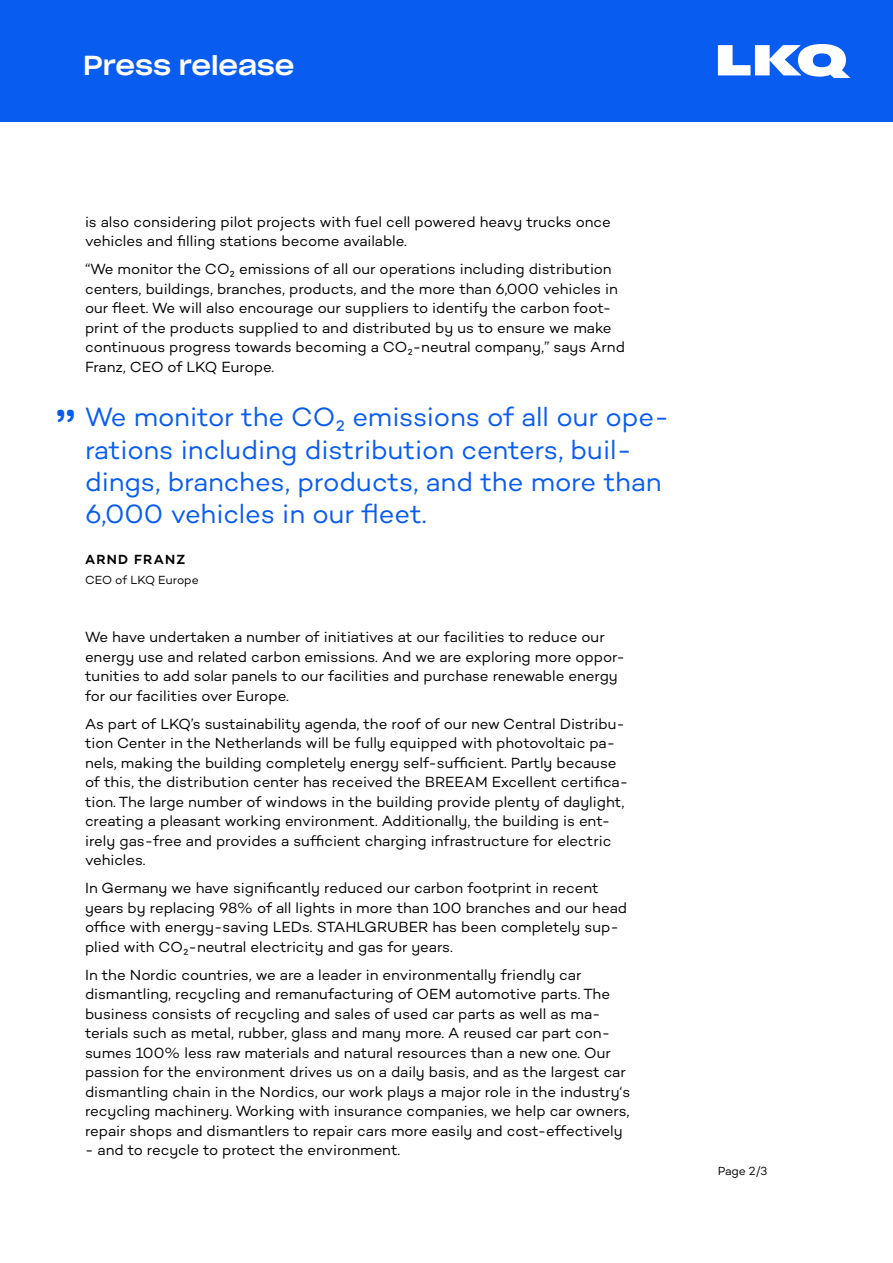
<style>
.page{position:relative;width:893px;height:1263px;background:#fff}
.page>*{position:absolute;margin:0;border:0;box-sizing:border-box;transform-origin:0 0}
.t1{font:42px "Sharp Grotesk Medium 22";color:#085cf0}
.t2{font:27px/32.4px "Campton";letter-spacing:-.005em;color:#085cf0}
.t3{font:27px "Sharp Grotesk Medium 22";color:#fff}
.t4{font:15px/19.5px "Campton";letter-spacing:-.005em;color:#000}
.t5{font:600 13.5px "Campton";letter-spacing:.09em;color:#000}
.t6{font:12px "Campton";letter-spacing:-.005em;color:#000}
</style>
<div class="page">
<div style="left:0;top:0;width:893px;height:122px;background:#085cf0"></div>
<svg style="left:718px;top:44px;width:132px;height:34px"></svg>
<h2 class="t3" style="left:83px;top:42px;width:213px">Press release</h2>
<p class="t4" style="left:85px;top:212px;width:527px">is also considering pilot projects with fuel cell powered heavy trucks once vehicles and filling stations become available.</p>
<p class="t4" style="left:85px;top:259px;width:541px">“We monitor the CO₂ emissions of all our operations including distribution centers, buildings, branches, products, and the more than 6,000 vehicles in our fleet. We will also encourage our suppliers to identify the carbon foot&shy;print of the products supplied to and distributed by us to ensure we make continuous progress towards becoming a CO₂-neutral company,” says Arnd Franz, CEO of LKQ Europe.</p>
<h1 class="t1" style="left:55px;top:388px;width:24px">”</h1>
<h2 class="t2" style="left:85px;top:400px;width:586px">We monitor the CO₂ emissions of all our ope&shy;rations including distribution centers, buil&shy;dings, branches, products, and the more than 6,000 vehicles in our fleet.</h2>
<p class="t5" style="left:85px;top:551px;width:102px">ARND FRANZ</p>
<p class="t6" style="left:85px;top:572px;width:115px">CEO of LKQ Europe</p>
<p class="t4" style="left:85px;top:627px;width:541px">We have undertaken a number of initiatives at our facilities to reduce our energy use and related carbon emissions. And we are exploring more oppor&shy;tunities to add solar panels to our facilities and purchase renewable energy for our facilities over Europe.</p>
<p class="t4" style="left:85px;top:714px;width:545px">As part of LKQ’s sustainability agenda, the roof of our new Central Distribu&shy;tion Center in the Netherlands will be fully equipped with photovoltaic pa&shy;nels, making the building completely energy self-sufficient. Partly because of this, the distribution center has received the BREEAM Excellent certifica&shy;tion. The large number of windows in the building provide plenty of daylight, creating a pleasant working environment. Additionally, the building is ent&shy;irely gas-free and provides a sufficient charging infrastructure for electric vehicles.</p>
<p class="t4" style="left:85px;top:878px;width:544px">In Germany we have significantly reduced our carbon footprint in recent years by replacing 98% of all lights in more than 100 branches and our head office with energy-saving LEDs. STAHLGRUBER has been completely sup&shy;plied with CO₂-neutral electricity and gas for years.</p>
<p class="t4" style="left:85px;top:965px;width:547px">In the Nordic countries, we are a leader in environmentally friendly car dismantling, recycling and remanufacturing of OEM automotive parts. The business consists of recycling and sales of used car parts as well as ma&shy;terials such as metal, rubber, glass and many more. A reused car part con&shy;sumes 100% less raw materials and natural resources than a new one. Our passion for the environment drives us on a daily basis, and as the largest car dismantling chain in the Nordics, our work plays a major role in the industry‘s recycling machinery. Working with insurance companies, we help car owners, repair shops and dismantlers to repair cars more easily and cost-effectively</p>
<p class="t4" style="left:85px;top:1140px;width:317px">- and to recycle to protect the environment.</p>
<p class="t6" style="left:718px;top:1163px;width:51px">Page 2/3</p>
</div>
